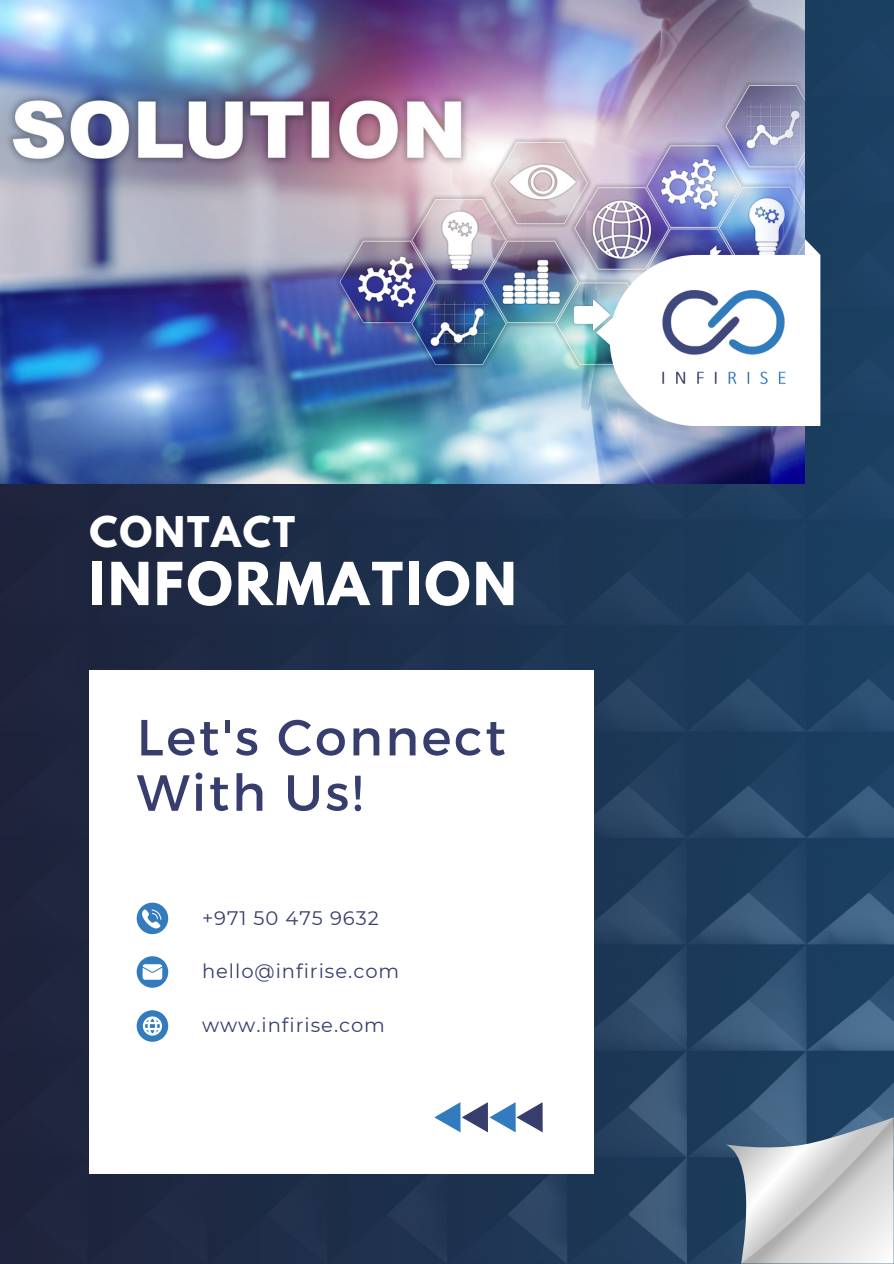
<style>
.page{position:relative;width:894px;height:1264px;background:#fff}
.page>*{position:absolute;margin:0;border:0;box-sizing:border-box;transform-origin:0 0}
.t1{font:700 52.5px "League Spartan";letter-spacing:.05em;color:#fff}
.t2{font:50.7px/55.3px "Montserrat";letter-spacing:.05em;color:#373e6e}
.t3{font:700 37.5px "League Spartan";letter-spacing:.05em;color:#fff}
.t4{font:19.5px "Montserrat";letter-spacing:.05em;color:#373e6e}
</style>
<div class="page">
<img style="left:0;top:0;width:893px;height:1263px">
<svg style="left:725px;top:1117px;width:168px;height:146px;background:#acb5bd"></svg>
<img style="left:0;top:0;width:803px;height:484px">
<div style="left:89px;top:670px;width:504px;height:504px;background:#fff"></div>
<svg style="left:137px;top:902px;width:31px;height:32px"></svg>
<svg style="left:137px;top:956px;width:31px;height:31px"></svg>
<svg style="left:137px;top:1010px;width:31px;height:31px"></svg>
<svg style="left:609px;top:238px;width:211px;height:188px"></svg>
<svg style="left:434px;top:1102px;width:108px;height:30px"></svg>
<img style="left:653px;top:269px;width:143px;height:143px">
<h1 class="t3" style="left:89px;top:513px;width:207px">CONTACT</h1>
<h3 class="t1" style="left:89px;top:558px;width:428px">INFORMATION</h3>
<h2 class="t2" style="left:137px;top:707px;width:370px">Let's Connect<br>With Us!</h2>
<p class="t4" style="left:202px;top:905px;width:178px">+971 50 475 9632</p>
<p class="t4" style="left:202px;top:959px;width:199px">hello@infirise.com</p>
<p class="t4" style="left:202px;top:1013px;width:184px">www.infirise.com</p>
</div>
